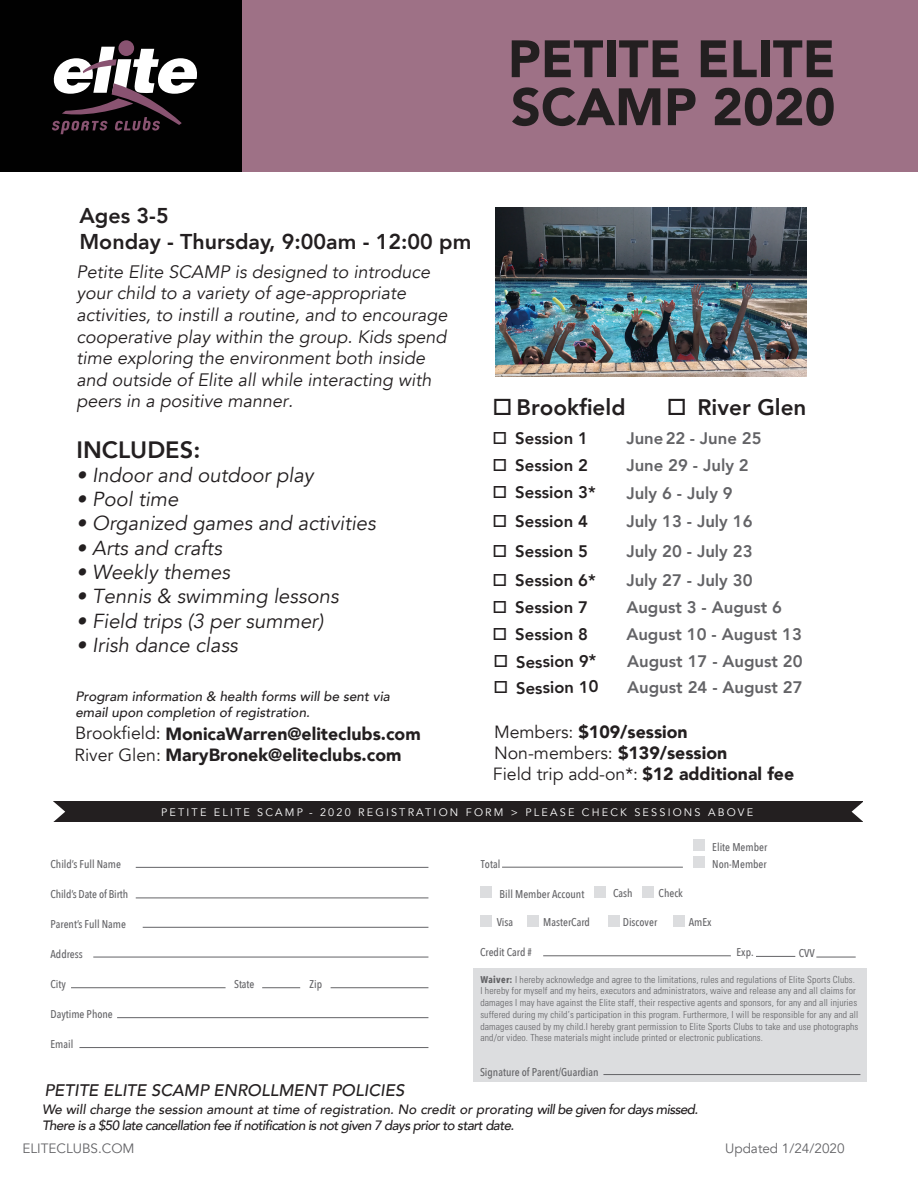
<style>
.page{position:relative;width:918px;height:1188px;background:#fff}
.page>*{position:absolute;margin:0;border:0;box-sizing:border-box;transform-origin:0 0}
.t1{font:900 52.05px/48px "Avenir";color:#231f20}
.t2{font:800 23.7px "Avenir";color:#231f20}
.t3{font:800 22.5px "Avenir";color:#231f20}
.t4{font:800 21.45px/25.7px "Avenir";color:#231f20}
.t5{font:italic 20.25px "Avenir";color:#231f20}
.t6{font:italic 18px/21.6px "Avenir";color:#231f20}
.t7{font:900 17.7px/21.1px "Avenir";color:#231f20}
.t8{font:800 16.65px "Avenir";color:#636366}
.t9{font:800 16.65px "Avenir";color:#231f20}
.t10{font:italic 500 16.65px "Avenir";color:#231f20}
.t11{font:italic 500 13.5px/16.2px "Avenir";letter-spacing:-.045em;color:#231f20}
.t12{font:italic 500 13.5px/16.2px "Avenir";color:#231f20}
.t13{font:13.5px "Avenir";color:#636366}
.t14{font:500 11.25px "Avenir Next Condensed";color:#636366}
.t15{font:10.8px "Avenir";letter-spacing:.2em;color:#fff}
.t16{font:300 condensed 9.75px/11.7px "Univers";letter-spacing:.01em;color:#636366}
.s1{font-weight:400}
.s2{font-family:"Avenir Next Condensed";font-weight:700;font-stretch:normal}
</style>
<div class="page">
<div style="left:232px;top:0;width:686px;height:172px;background:#9e7186"></div>
<div style="left:0;top:0;width:242px;height:172px;background:#010101"></div>
<svg style="left:52px;top:47px;width:145px;height:87px"></svg>
<div style="left:118px;top:40px;width:16px;height:16px;background:#895371;border-radius:50%"></div>
<img style="left:496px;top:208px;width:310px;height:169px">
<div style="left:53px;top:802px;width:810px;height:20px;background:#231f20"></div>
<svg style="left:53px;top:801px;width:12px;height:21px"></svg>
<svg style="left:852px;top:801px;width:11px;height:21px"></svg>
<div style="left:473px;top:968px;width:394px;height:114px;background:#dcdddf"></div>
<hr style="left:136px;top:867px;width:292px;height:1px;background:#636366">
<hr style="left:93px;top:957px;width:335px;height:1px;background:#636366">
<hr style="left:79px;top:1047px;width:349px;height:1px;background:#636366">
<hr style="left:117px;top:1017px;width:311px;height:1px;background:#636366">
<hr style="left:143px;top:927px;width:285px;height:1px;background:#636366">
<hr style="left:136px;top:898px;width:292px;height:1px;background:#636366">
<hr style="left:71px;top:987px;width:155px;height:1px;background:#636366">
<hr style="left:262px;top:987px;width:38px;height:1px;background:#636366">
<hr style="left:331px;top:987px;width:97px;height:1px;background:#636366">
<hr style="left:603px;top:1074px;width:257px;height:1px;background:#636366">
<hr style="left:756px;top:956px;width:39px;height:1px;background:#636366">
<hr style="left:543px;top:956px;width:188px;height:1px;background:#636366">
<div style="left:693px;top:839px;width:12px;height:12px;background:#dcdddf"></div>
<div style="left:594px;top:886px;width:11px;height:12px;background:#dcdddf"></div>
<div style="left:642px;top:886px;width:11px;height:12px;background:#dcdddf"></div>
<div style="left:480px;top:915px;width:11px;height:12px;background:#dcdddf"></div>
<div style="left:527px;top:915px;width:11px;height:12px;background:#dcdddf"></div>
<div style="left:673px;top:915px;width:11px;height:12px;background:#dcdddf"></div>
<div style="left:608px;top:915px;width:11px;height:12px;background:#dcdddf"></div>
<hr style="left:816px;top:957px;width:40px;height:1px;background:#636366">
<div style="left:693px;top:856px;width:12px;height:12px;background:#dcdddf"></div>
<hr style="left:502px;top:867px;width:181px;height:1px;background:#636366">
<div style="left:481px;top:886px;width:11px;height:12px;background:#dcdddf"></div>
<h1 class="t1" style="left:508px;top:34px;width:329px">PETITE ELITE<br>SCAMP 2020</h1>
<h3 class="t4" style="left:79px;top:203px;width:393px">Ages 3-5<br>Monday - Thursday, 9:00am - 12:00 pm</h3>
<p class="t6" style="left:76px;top:261px;width:372px">Petite Elite SCAMP is designed to introduce your child to a variety of age-appropriate activities, to instill a routine, and to encourage cooperative play within the group. Kids spend time exploring the environment both inside and outside of Elite all while interacting with peers in a positive manner.</p>
<h2 class="t2" style="left:76px;top:431px;width:125px">INCLUDES:</h2>
<h3 class="t5" style="left:77px;top:463px;width:239px">• Indoor and outdoor play</h3>
<h3 class="t5" style="left:77px;top:487px;width:104px">• Pool time</h3>
<h3 class="t5" style="left:77px;top:511px;width:301px">• Organized games and activities</h3>
<h3 class="t5" style="left:77px;top:536px;width:147px">• Arts and crafts</h3>
<h3 class="t5" style="left:77px;top:560px;width:155px">• Weekly themes</h3>
<h3 class="t5" style="left:77px;top:584px;width:264px">• Tennis &amp; swimming lessons</h3>
<h3 class="t5" style="left:77px;top:609px;width:248px">• Field trips (3 per summer)</h3>
<h3 class="t5" style="left:77px;top:633px;width:163px">• Irish dance class</h3>
<h3 class="t12" style="left:75px;top:689px;width:316px">Program information &amp; health forms will be sent via email upon completion of registration.</h3>
<h3 class="t7" style="left:75px;top:723px;width:348px"><span class="s1">Brookfield:</span> MonicaWarren@eliteclubs.com<br><span class="s1">River Glen:</span> MaryBronek@eliteclubs.com</h3>
<h3 class="t3" style="left:493px;top:390px;width:134px">□ Brookfield</h3>
<h3 class="t3" style="left:667px;top:390px;width:141px">□ River Glen</h3>
<h3 class="t9" style="left:493px;top:425px;width:97px">□ Session 1</h3>
<h3 class="t8" style="left:626px;top:425px;width:137px">June 22 - June 25</h3>
<h3 class="t9" style="left:493px;top:452px;width:97px">□ Session 2</h3>
<h3 class="t8" style="left:626px;top:452px;width:124px">June 29 - July 2</h3>
<h3 class="t9" style="left:493px;top:479px;width:105px">□ Session 3*</h3>
<h3 class="t8" style="left:626px;top:481px;width:108px">July 6 - July 9</h3>
<h3 class="t9" style="left:493px;top:508px;width:97px">□ Session 4</h3>
<h3 class="t8" style="left:626px;top:508px;width:128px">July 13 - July 16</h3>
<h3 class="t9" style="left:493px;top:538px;width:97px">□ Session 5</h3>
<h3 class="t8" style="left:626px;top:538px;width:128px">July 20 - July 23</h3>
<h3 class="t9" style="left:493px;top:567px;width:105px">□ Session 6*</h3>
<h3 class="t8" style="left:626px;top:567px;width:128px">July 27 - July 30</h3>
<h3 class="t9" style="left:493px;top:594px;width:97px">□ Session 7</h3>
<h3 class="t8" style="left:626px;top:594px;width:157px">August 3 - August 6</h3>
<h3 class="t9" style="left:493px;top:621px;width:97px">□ Session 8</h3>
<h3 class="t8" style="left:626px;top:621px;width:177px">August 10 - August 13</h3>
<h3 class="t9" style="left:516px;top:649px;width:82px;rotate:-1deg">Session 9*</h3>
<h3 class="t8" style="left:627px;top:648px;width:177px">August 17 - August 20</h3>
<h3 class="t9" style="left:516px;top:675px;width:84px;rotate:-1deg">Session 10</h3>
<h3 class="t8" style="left:627px;top:674px;width:177px">August 24 - August 27</h3>
<h3 class="t7" style="left:493px;top:720px;width:303px"><span class="s1">Members:</span> $109/session<br><span class="s1">Non-members:</span> $139/session<br><span class="s1">Field trip add-on*:</span> $12 additional fee</h3>
<p class="t15" style="left:161px;top:806px;width:143px">PETITE ELITE SCAMP</p>
<p class="t15" style="left:309px;top:806px;width:446px">- 2020 REGISTRATION FORM &gt; PLEASE CHECK SESSIONS ABOVE</p>
<p class="t14" style="left:50px;top:857px;width:72px">Child’s Full Name</p>
<p class="t14" style="left:50px;top:887px;width:79px">Child’s Date of Birth</p>
<p class="t14" style="left:50px;top:917px;width:77px">Parent’s Full Name</p>
<p class="t14" style="left:50px;top:947px;width:34px">Address</p>
<p class="t14" style="left:50px;top:977px;width:17px">City</p>
<p class="t14" style="left:234px;top:977px;width:22px">State</p>
<p class="t14" style="left:310px;top:977px;width:14px">Zip</p>
<p class="t14" style="left:50px;top:1007px;width:64px">Daytime Phone</p>
<p class="t14" style="left:50px;top:1037px;width:24px">Email</p>
<p class="t14" style="left:712px;top:840px;width:56px">Elite Member</p>
<p class="t14" style="left:481px;top:857px;width:21px">Total</p>
<p class="t14" style="left:712px;top:857px;width:56px">Non-Member</p>
<p class="t14" style="left:500px;top:887px;width:86px">Bill Member Account</p>
<p class="t14" style="left:613px;top:886px;width:21px">Cash</p>
<p class="t14" style="left:659px;top:886px;width:26px">Check</p>
<p class="t14" style="left:497px;top:915px;width:18px">Visa</p>
<p class="t14" style="left:543px;top:915px;width:48px">MasterCard</p>
<p class="t14" style="left:623px;top:915px;width:36px">Discover</p>
<p class="t14" style="left:689px;top:915px;width:24px">AmEx</p>
<p class="t14" style="left:480px;top:945px;width:53px">Credit Card #</p>
<p class="t14" style="left:737px;top:945px;width:19px">Exp.</p>
<p class="t14" style="left:799px;top:946px;width:18px">CVV</p>
<p class="t16" style="left:480px;top:973px;width:380px"><span class="s2">Waiver:</span> I hereby acknowledge and agree to the limitations, rules and regulations of Elite Sports Clubs.<br>I hereby for myself and my heirs, executors and administrators, waive and release any and all claims for damages I may have against the Elite staff, their respective agents and sponsors, for any and all injuries suffered during my child’s participation in this program. Furthermore, I will be responsible for any and all damages caused by my child.I hereby grant permission to Elite Sports Clubs to take and use photographs and/or video. These materials might include printed or electronic publications.</p>
<p class="t14" style="left:480px;top:1065px;width:120px">Signature of Parent/Guardian</p>
<h3 class="t10" style="left:44px;top:1080px;width:362px">PETITE ELITE SCAMP ENROLLMENT POLICIES</h3>
<h3 class="t11" style="left:42px;top:1101px;width:658px">We will charge the session amount at time of registration. No credit or prorating will be given for days missed.<br>There is a $50 late cancellation fee if notification is not given 7 days prior to start date.</h3>
<h3 class="t13" style="left:22px;top:1141px;width:114px">ELITECLUBS.COM</h3>
<h3 class="t13" style="left:725px;top:1141px;width:121px">Updated 1/24/2020</h3>
</div>
